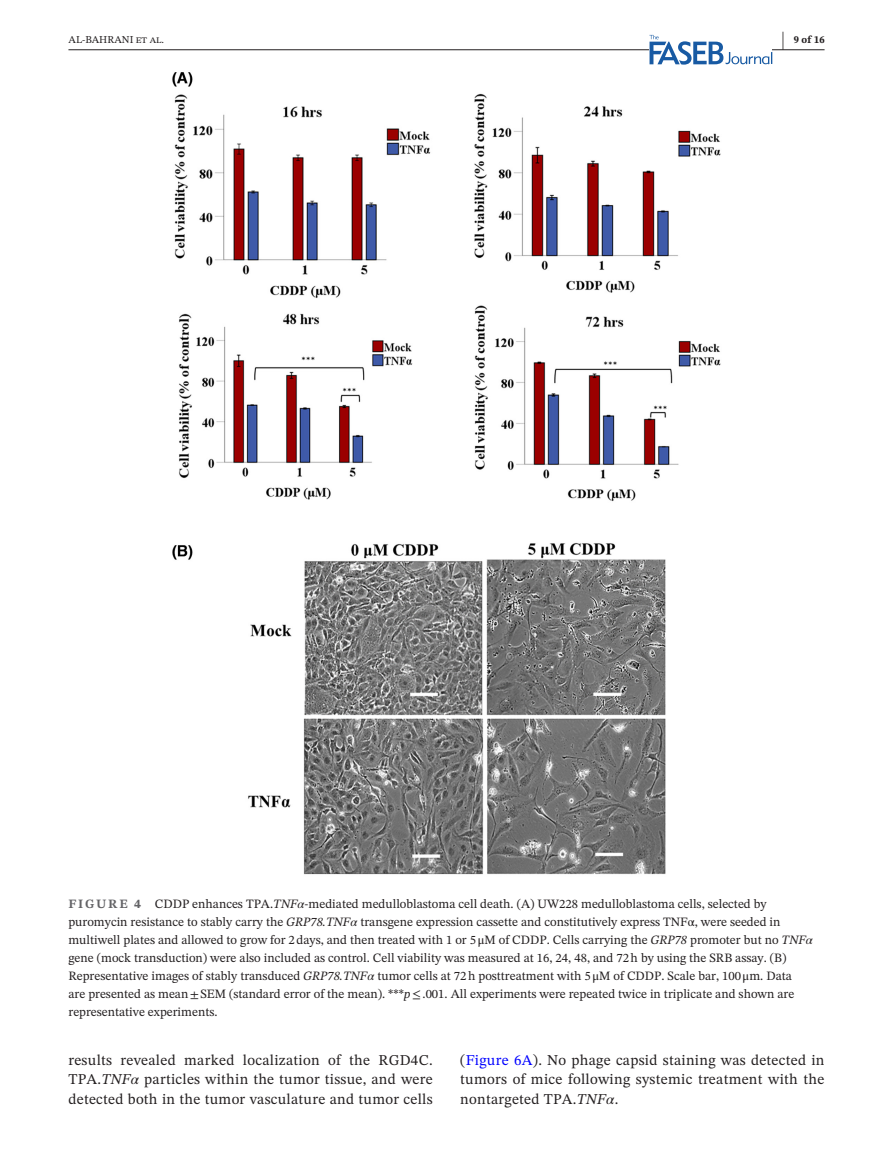
<style>
.page{position:relative;width:893px;height:1174px;background:#fff}
.page>*{position:absolute;margin:0;border:0;box-sizing:border-box;transform-origin:0 0}
.t1{font:700 21px "STIX Two Text";color:#231f20;scale:.42 1}
.t2{font:15px/19.5px "STIX Two Text";letter-spacing:.02em;color:#231f20;text-align:justify}
.t3{font:12.75px/18px "STIX Two Text";color:#231f20}
.t4{font:10.5px "STIX Two Text";color:#231f20}
.t5{font:700 10.5px "STIX Two Text";color:#231f20}
.s1{font-weight:700;color:#636366}
.s2{font-style:italic}
.s3{font-family:"STIX";font-style:italic}
.s4{font-family:"STIX"}
.s5{color:#00f}
</style>
<div class="page">
<hr style="left:68px;top:49px;width:756px;height:1px;background:#231f20">
<svg style="left:649px;top:35px;width:123px;height:30px"></svg>
<img style="left:172px;top:72px;width:549px;height:803px">
<h1 class="t1" style="left:782px;top:24px;width:8px">|</h1>
<p class="t4" style="left:68px;top:32px;width:97px">AL-BAHRANI et al.</p>
<p class="t5" style="left:794px;top:32px;width:32px">9 of 16</p>
<p class="t3" style="left:68px;top:895px;width:746px"><span class="s1">FIGURE 4</span> CDDP enhances TPA.<span class="s2">TNF</span><span class="s3">α</span>-mediated medulloblastoma cell death. (A) UW228 medulloblastoma cells, selected by puromycin resistance to stably carry the <span class="s2">GRP78.TNF</span><span class="s3">α</span> transgene expression cassette and constitutively express TNF<span class="s4">α</span>, were seeded in multiwell plates and allowed to grow for 2days, and then treated with 1 or 5<span class="s4">μ</span>M of CDDP. Cells carrying the <span class="s2">GRP78</span> promoter but no <span class="s2">TNF</span><span class="s3">α </span>gene (mock transduction) were also included as control. Cell viability was measured at 16, 24, 48, and 72h by using the SRB assay. (B)<br>Representative images of stably transduced <span class="s2">GRP78.TNF</span><span class="s3">α</span> tumor cells at 72h posttreatment with 5<span class="s4">μ</span>M of CDDP. Scale bar, 100<span class="s4">μ</span>m. Data<br>are presented as mean<span class="s4">±</span>SEM (standard error of the mean). ***<span class="s2">p</span><span class="s4">≤</span>.001. All experiments were repeated twice in triplicate and shown are representative experiments.</p>
<p class="t2" style="left:68px;top:1050px;width:366px">results revealed marked localization of the RGD4C.<br>TPA.<span class="s2">TNF</span><span class="s3">α</span> particles within the tumor tissue, and were detected both in the tumor vasculature and tumor cells</p>
<p class="t2" style="left:460px;top:1050px;width:366px">(<span class="s5">Figure 6A</span>). No phage capsid staining was detected in tumors of mice following systemic treatment with the nontargeted TPA.<span class="s2">TNF</span><span class="s3">α</span>.</p>
</div>
